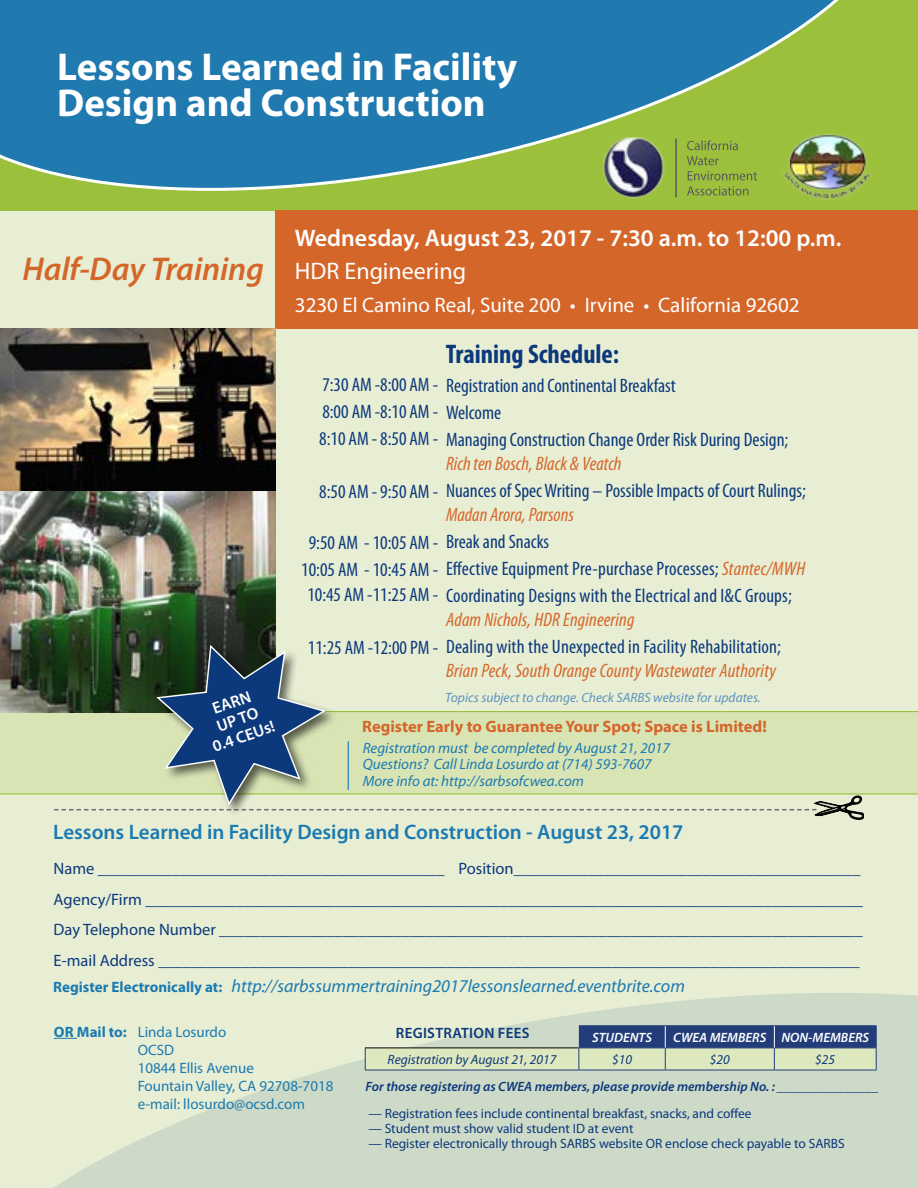
<style>
.page{position:relative;width:918px;height:1188px;background:#e8eed3}
.page>*{position:absolute;margin:0;border:0;box-sizing:border-box;transform-origin:0 0}
.t1{font:700 39px/36px "Myriad Pro";color:#fff}
.t2{font:italic 600 33px "Myriad Pro";letter-spacing:-.005em;color:#d5662a}
.t3{font:700 condensed 27px "Myriad Pro";color:#0c397c}
.t4{font:600 24px "Myriad Pro";color:#fff}
.t5{font:24px "Myriad Pro";color:#fff}
.t6{font:600 21px "Myriad Pro";color:#1b7ab1}
.t7{font:21px "Myriad Pro";color:#fff}
.t8{font:condensed 19.5px/26px "Myriad Pro";color:#0c397c}
.t9{font:italic condensed 19.5px "Myriad Pro";letter-spacing:.01em;color:#d5662a}
.t10{font:italic 18px "Myriad Pro";color:#1b7ab1}
.t11{font:16.5px/30.5px "Myriad Pro";color:#0c397c}
.t12{font:700 16.5px "Myriad Pro";color:#d5662a}
.t13{font:600 16.5px/18px "Myriad Pro";color:#fff;text-align:center}
.t14{font:italic 15px/16.5px "Myriad Pro";color:#1b7ab1}
.t15{font:15px/18px "Myriad Pro";color:#1b7ab1}
.t16{font:600 15px "Myriad Pro";letter-spacing:.02em;color:#0c397c}
.t17{font:13.5px "Myriad Pro";color:#0c397c}
.t18{font:italic 600 13.5px "Myriad Pro";color:#0c397c}
.t19{font:italic 13.5px "Myriad Pro";color:#5c93bf}
.t20{font:italic 13.5px "Myriad Pro";color:#0c397c}
.t21{font:italic 600 13.5px "Myriad Pro";color:#fff}
.s1{font-style:italic;color:#d5662a}
.s2{font-weight:700;font-style:normal;font-size:15px}
.s3{font-weight:700}
</style>
<div class="page">
<svg style="left:53px;top:993px;width:865px;height:195px;fill:#cddac8"></svg>
<svg style="left:0;top:0;width:918px;height:219px;background:#529588"></svg>
<div style="left:0;top:711px;width:918px;height:84px;background:#d9e4b5"></div>
<div style="left:276px;top:211px;width:642px;height:118px;background:#d5662a"></div>
<hr style="left:579px;top:1025px;width:86px;height:1px;background:#223d79">
<hr style="left:665px;top:1025px;width:109px;height:1px;background:#223d79">
<hr style="left:774px;top:1025px;width:103px;height:1px;background:#223d79">
<hr style="left:365px;top:1070px;width:214px;height:1px;background:#223d79">
<hr style="left:579px;top:1070px;width:86px;height:1px;background:#223d79">
<hr style="left:665px;top:1070px;width:109px;height:1px;background:#223d79">
<hr style="left:774px;top:1070px;width:103px;height:1px;background:#223d79">
<svg style="left:365px;top:1026px;width:512px;height:44px;background:#a1b0aa"></svg>
<hr style="left:365px;top:1048px;width:214px;height:1px;background:#000">
<div style="left:0;top:0;width:145px;height:42px;background:#207ab0"></div>
<svg style="left:54px;top:1038px;width:23px;height:1px"></svg>
<img style="left:603px;top:137px;width:62px;height:62px">
<svg style="left:687px;top:186px;width:61px;height:10px"></svg>
<svg style="left:688px;top:171px;width:69px;height:9px"></svg>
<svg style="left:687px;top:156px;width:32px;height:9px"></svg>
<svg style="left:687px;top:140px;width:51px;height:10px"></svg>
<hr style="left:675px;top:139px;width:2px;height:58px;background:#58595b">
<img style="left:0;top:491px;width:276px;height:221px">
<svg style="left:54px;top:644px;width:810px;height:175px"></svg>
<img style="left:0;top:329px;width:276px;height:162px">
<h1 class="t1" style="left:57px;top:47px;width:461px">Lessons Learned in Facility<br>Design and Construction</h1>
<h2 class="t2" style="left:22px;top:248px;width:243px">Half-Day Training</h2>
<p class="t4" style="left:295px;top:222px;width:548px">Wednesday, August 23, 2017 - 7:30 a.m. to 12:00 p.m.</p>
<p class="t5" style="left:295px;top:256px;width:173px">HDR Engineering</p>
<p class="t7" style="left:295px;top:292px;width:506px">3230 El Camino Real, Suite 200 • Irvine • California 92602</p>
<h3 class="t3" style="left:446px;top:337px;width:175px">Training Schedule:</h3>
<p class="t8" style="left:322px;top:373px;width:355px">7:30 AM -8:00 AM - Registration and Continental Breakfast<br>8:00 AM -8:10 AM - Welcome</p>
<p class="t8" style="left:319px;top:427px;width:471px">8:10 AM - 8:50 AM - Managing Construction Change Order Risk During Design;</p>
<p class="t8" style="left:319px;top:478px;width:488px">8:50 AM - 9:50 AM - Nuances of Spec Writing – Possible Impacts of Court Rulings;</p>
<p class="t8" style="left:309px;top:529px;width:242px">9:50 AM - 10:05 AM - Break and Snacks</p>
<p class="t8" style="left:301px;top:556px;width:506px">10:05 AM - 10:45 AM - Effective Equipment Pre-purchase Processes; <span class="s1">Stantec/MWH</span></p>
<p class="t8" style="left:307px;top:583px;width:486px">10:45 AM -11:25 AM - Coordinating Designs with the Electrical and I&amp;C Groups;</p>
<p class="t8" style="left:308px;top:634px;width:475px">11:25 AM -12:00 PM - Dealing with the Unexpected in Facility Rehabilitation;</p>
<p class="t9" style="left:446px;top:452px;width:177px">Rich ten Bosch, Black &amp; Veatch</p>
<p class="t9" style="left:446px;top:503px;width:129px">Madan Arora, Parsons</p>
<p class="t9" style="left:446px;top:608px;width:190px">Adam Nichols, HDR Engineering</p>
<p class="t9" style="left:446px;top:659px;width:332px">Brian Peck, South Orange County Wastewater Authority</p>
<p class="t13" style="left:198px;top:704px;width:67px;rotate:-19deg">EARN<br>UP TO<br>0.4 CEUs!</p>
<p class="t19" style="left:445px;top:689px;width:317px">Topics subject to change. Check SARBS website for updates.</p>
<p class="t12" style="left:362px;top:716px;width:406px">Register Early to Guarantee Your Spot; Space is Limited!</p>
<p class="t14" style="left:363px;top:739px;width:309px">Registration must be completed by August 21, 2017<br>Questions? Call Linda Losurdo at (714) 593-7607<br>More info at: http://sarbsofcwea.com</p>
<p class="t6" style="left:53px;top:818px;width:632px">Lessons Learned in Facility Design and Construction - August 23, 2017</p>
<p class="t11" style="left:54px;top:853px;width:811px">Name __________________________________________ Position__________________________________________ Agency/Firm _______________________________________________________________________________________ Day Telephone Number ______________________________________________________________________________ E-mail Address _____________________________________________________________________________________</p>
<p class="t10" style="left:53px;top:975px;width:633px"><span class="s2">Register Electronically at:</span> http://sarbssummertraining2017lessonslearned.eventbrite.com</p>
<p class="t15" style="left:138px;top:1023px;width:197px;text-indent:-84px"><span class="s3">OR Mail to:</span> Linda Losurdo<br>OCSD<br>10844 Ellis Avenue<br>Fountain Valley, CA 92708-7018 e-mail: llosurdo@ocsd.com</p>
<p class="t16" style="left:396px;top:1023px;width:135px">REGISTRATION FEES</p>
<p class="t21" style="left:592px;top:1029px;width:62px">STUDENTS</p>
<p class="t21" style="left:673px;top:1029px;width:197px">CWEA MEMBERS NON-MEMBERS</p>
<p class="t20" style="left:388px;top:1051px;width:170px">Registration by August 21, 2017</p>
<p class="t20" style="left:612px;top:1051px;width:21px">$10</p>
<p class="t20" style="left:710px;top:1051px;width:21px">$20</p>
<p class="t20" style="left:815px;top:1051px;width:21px">$25</p>
<p class="t18" style="left:366px;top:1078px;width:515px">For those registering as CWEA members, please provide membership No. : _______________</p>
<p class="t17" style="left:368px;top:1105px;width:385px">— Registration fees include continental breakfast, snacks, and coffee</p>
<p class="t17" style="left:368px;top:1120px;width:267px">— Student must show valid student ID at event</p>
<p class="t17" style="left:368px;top:1135px;width:478px">— Register electronically through SARBS website OR enclose check payable to SARBS</p>
</div>
